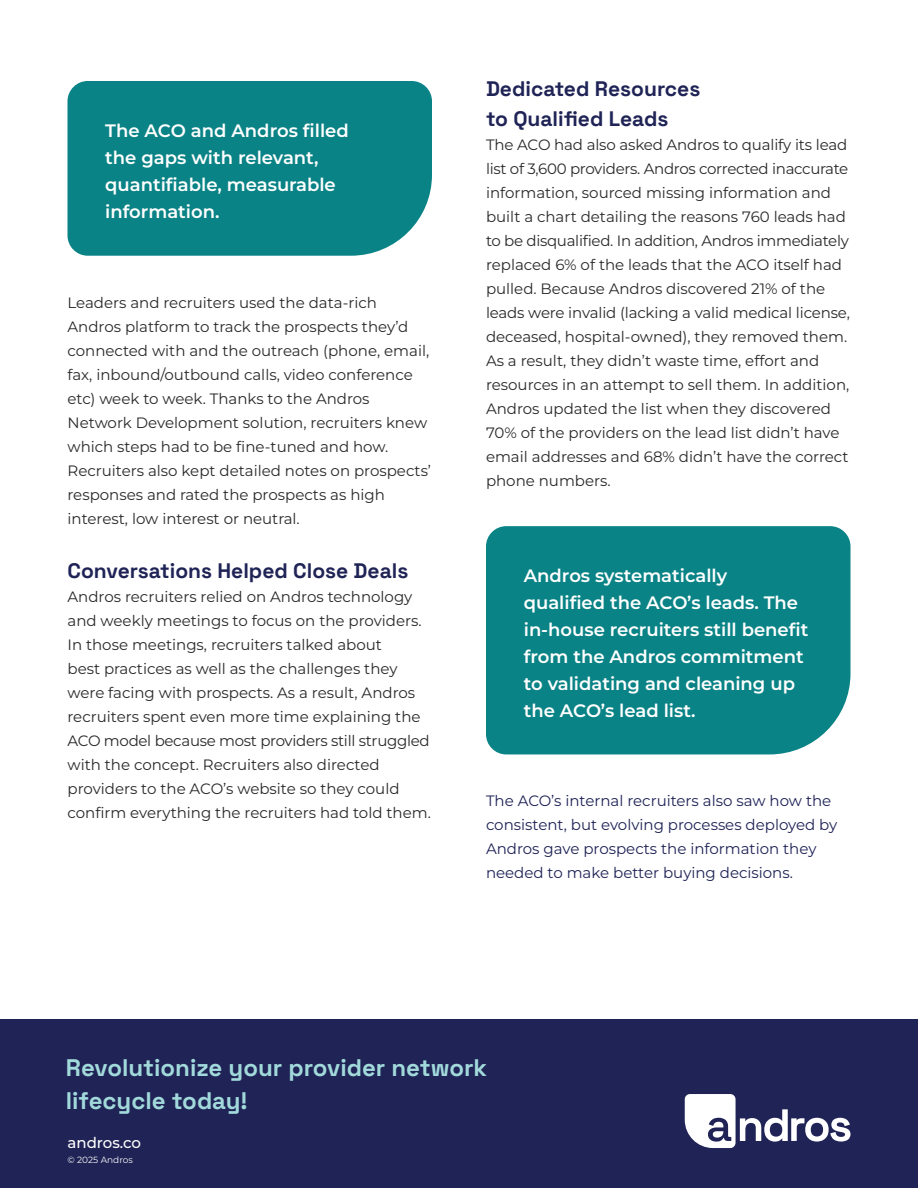
<style>
.page{position:relative;width:918px;height:1188px;background:#fff}
.page>*{position:absolute;margin:0;border:0;box-sizing:border-box;transform-origin:0 0}
.t1{font:700 24px/33px "Space Grotesk";color:#a2dadb}
.t2{font:700 21px/30px "Space Grotesk";color:#1f2356}
.t3{font:600 18px/27px "Montserrat";color:#fff}
.t4{font:15px/24px "Montserrat";color:#2b292a}
.t5{font:15px/24px "Montserrat";color:#1f2356}
.t6{font:500 15px "Montserrat";color:#fff}
.t7{font:9px "Montserrat";color:#f8f8f9}
</style>
<div class="page">
<div style="left:0;top:1019px;width:918px;height:169px;background:#1f2356"></div>
<svg style="left:685px;top:1094px;width:165px;height:54px"></svg>
<div style="left:486px;top:526px;width:364px;height:228px;background:#0a8386"></div>
<div style="left:68px;top:81px;width:364px;height:175px;background:#0a8386"></div>
<p class="t3" style="left:105px;top:116px;width:245px">The ACO and Andros filled the gaps with relevant, quantifiable, measurable information.</p>
<p class="t4" style="left:68px;top:290px;width:365px">Leaders and recruiters used the data-rich Andros platform to track the prospects they’d connected with and the outreach (phone, email, fax, inbound/outbound calls, video conference etc) week to week. Thanks to the Andros Network Development solution, recruiters knew which steps had to be fine-tuned and how.<br>Recruiters also kept detailed notes on prospects’ responses and rated the prospects as high interest, low interest or neutral.</p>
<h2 class="t2" style="left:68px;top:554px;width:342px">Conversations Helped Close Deals</h2>
<p class="t4" style="left:68px;top:584px;width:365px">Andros recruiters relied on Andros technology and weekly meetings to focus on the providers.<br>In those meetings, recruiters talked about<br>best practices as well as the challenges they were facing with prospects. As a result, Andros recruiters spent even more time explaining the ACO model because most providers still struggled with the concept. Recruiters also directed providers to the ACO’s website so they could confirm everything the recruiters had told them.</p>
<h2 class="t2" style="left:486px;top:72px;width:216px">Dedicated Resources to Qualified Leads</h2>
<p class="t4" style="left:486px;top:132px;width:366px">The ACO had also asked Andros to qualify its lead list of 3,600 providers. Andros corrected inaccurate information, sourced missing information and built a chart detailing the reasons 760 leads had to be disqualified. In addition, Andros immediately replaced 6% of the leads that the ACO itself had pulled. Because Andros discovered 21% of the leads were invalid (lacking a valid medical license, deceased, hospital-owned), they removed them.<br>As a result, they didn’t waste time, effort and resources in an attempt to sell them. In addition, Andros updated the list when they discovered 70% of the providers on the lead list didn’t have email addresses and 68% didn’t have the correct phone numbers.</p>
<p class="t3" style="left:524px;top:561px;width:286px">Andros systematically qualified the ACO’s leads. The in-house recruiters still benefit from the Andros commitment to validating and cleaning up the ACO’s lead list.</p>
<p class="t5" style="left:486px;top:788px;width:353px">The ACO’s internal recruiters also saw how the consistent, but evolving processes deployed by Andros gave prospects the information they needed to make better buying decisions.</p>
<h1 class="t1" style="left:66px;top:1050px;width:423px">Revolutionize your provider network lifecycle today!</h1>
<p class="t6" style="left:68px;top:1132px;width:75px">andros.co</p>
<p class="t7" style="left:68px;top:1153px;width:67px">© 2025 Andros</p>
</div>
